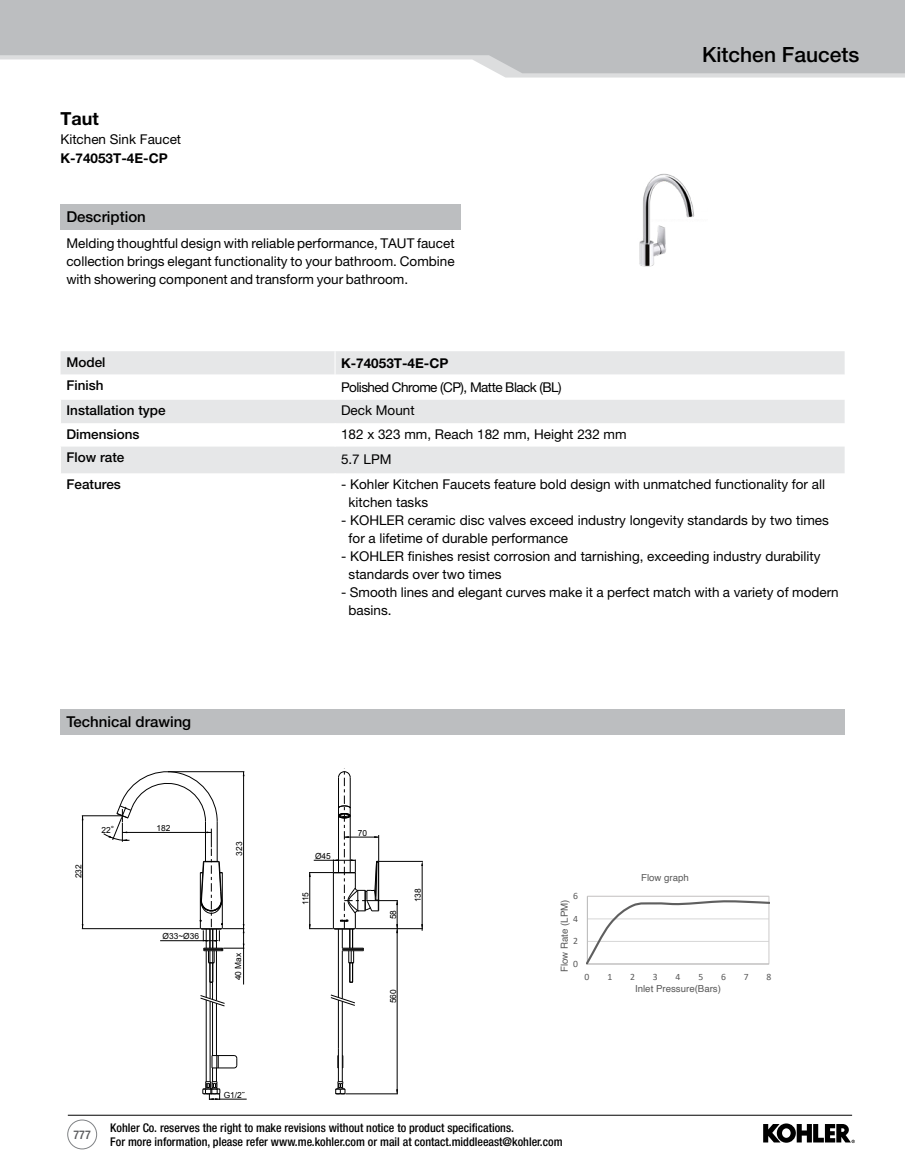
<style>
.page{position:relative;width:905px;height:1175px;background:#fff}
.page>*{position:absolute;margin:0;border:0;box-sizing:border-box;transform-origin:0 0}
.t1{font:500 21px "Helvetica Neue LT Pro";color:#000}
.t2{font:700 18px "Helvetica Neue LT Pro";color:#000}
.t3{font:500 15px "Helvetica Neue LT Pro";color:#000}
.t4{font:13.5px/23.9px "Helvetica Neue LT Pro";color:#000}
.t5{font:500 13.5px "Helvetica Neue LT Pro";color:#000}
.t6{font:500 condensed 12px/13.5px "Helvetica Neue LT Pro";color:#000}
.t7{font:500 condensed 12px "Helvetica Neue LT Pro";color:#58595b}
.t8{font:9.6px "Helvetica";color:#595959}
.t9{font:9.6px "Calibri";color:#595959}
.t10{font:8.4px "Arial";color:#000}
.s1{font-weight:700}
</style>
<div class="page">
<hr style="left:68px;top:1115px;width:784px;height:1px;background:#000">
<svg style="left:498px;top:73px;width:406px;height:5px;background:#dddedf"></svg>
<svg style="left:0;top:0;width:904px;height:73px;background:#c3c5c7"></svg>
<svg style="left:763px;top:1123px;width:91px;height:20px"></svg>
<div style="left:67px;top:1119px;width:30px;height:30px;border:1px solid #808285;border-radius:50%"></div>
<div style="left:60px;top:709px;width:784px;height:26px;background:#bcbec0"></div>
<svg style="left:60px;top:351px;width:784px;height:122px"></svg>
<div style="left:60px;top:204px;width:400px;height:25px;background:#bcbec0"></div>
<svg style="left:337px;top:1055px;width:5px;height:13px"></svg>
<hr style="left:338px;top:929px;width:1px;height:68px;background:#000">
<hr style="left:345px;top:1093px;width:53px;height:1px;background:#000">
<hr style="left:356px;top:928px;width:67px;height:1px;background:#000">
<hr style="left:367px;top:900px;width:31px;height:1px;background:#000">
<hr style="left:379px;top:861px;width:44px;height:1px;background:#000">
<hr style="left:397px;top:900px;width:1px;height:193px;background:#000">
<hr style="left:422px;top:865px;width:1px;height:65px;background:#000">
<hr style="left:342px;top:950px;width:1px;height:48px;background:#000">
<hr style="left:338px;top:1000px;width:1px;height:48px;background:#000">
<hr style="left:338px;top:1048px;width:1px;height:33px;background:#000">
<hr style="left:342px;top:1001px;width:1px;height:80px;background:#000">
<svg style="left:335px;top:1081px;width:11px;height:13px"></svg>
<hr style="left:206px;top:999px;width:1px;height:82px;background:#000">
<hr style="left:210px;top:1001px;width:1px;height:80px;background:#000">
<hr style="left:212px;top:1002px;width:1px;height:53px;background:#000">
<hr style="left:216px;top:1003px;width:1px;height:52px;background:#000">
<svg style="left:309px;top:768px;width:70px;height:215px"></svg>
<svg style="left:202px;top:1055px;width:35px;height:44px"></svg>
<hr style="left:209px;top:1098px;width:38px;height:1px;background:#000">
<hr style="left:82px;top:815px;width:1px;height:113px;background:#000">
<hr style="left:82px;top:928px;width:118px;height:1px;background:#000">
<hr style="left:82px;top:815px;width:40px;height:1px;background:#000">
<svg style="left:103px;top:771px;width:141px;height:235px"></svg>
<svg style="left:330px;top:994px;width:25px;height:12px"></svg>
<img style="left:639px;top:173px;width:56px;height:94px">
<div style="left:587px;top:895px;width:182px;height:69px;border:1px solid #d0cece"></div>
<hr style="left:587px;top:896px;width:1px;height:68px;background:#bfbfbf">
<svg style="left:587px;top:899px;width:182px;height:65px"></svg>
<p class="t2" style="left:60px;top:107px;width:40px">Taut</p>
<p class="t4" style="left:60px;top:129px;width:122px;line-height:19.2px">Kitchen Sink Faucet<br><span class="s1">K-74053T-4E-CP</span></p>
<p class="t3" style="left:66px;top:208px;width:81px">Description</p>
<p class="t4" style="left:66px;top:234px;width:390px;line-height:18px;text-align:justify">Melding thoughtful design with reliable performance, TAUT faucet collection brings elegant functionality to your bathroom. Combine with showering component and transform your bathroom.</p>
<p class="t5" style="left:67px;top:354px;width:41px">Model</p>
<p class="t5" style="left:67px;top:377px;width:39px">Finish</p>
<p class="t5" style="left:67px;top:402px;width:101px">Installation type</p>
<p class="t5" style="left:67px;top:426px;width:75px">Dimensions</p>
<p class="t5" style="left:67px;top:449px;width:59px">Flow rate</p>
<p class="t4" style="left:341px;top:351px;width:287px"><span class="s1">K-74053T-4E-CP<br></span>Polished Chrome (CP), Matte Black (BL)<br>Deck Mount<br>182 x 323 mm, Reach 182 mm, Height 232 mm<br>5.7 LPM</p>
<p class="t1" style="left:702px;top:42px;width:159px">Kitchen Faucets</p>
<p class="t5" style="left:67px;top:476px;width:56px">Features</p>
<p class="t4" style="left:341px;top:472px;width:485px">- Kohler Kitchen Faucets feature bold design with unmatched functionality for all</p>
<p class="t4" style="left:348px;top:490px;width:81px">kitchen tasks</p>
<p class="t4" style="left:341px;top:508px;width:489px">- KOHLER ceramic disc valves exceed industry longevity standards by two times</p>
<p class="t4" style="left:348px;top:526px;width:221px">for a lifetime of durable performance</p>
<p class="t4" style="left:341px;top:544px;width:481px">- KOHLER finishes resist corrosion and tarnishing, exceeding industry durability</p>
<p class="t4" style="left:348px;top:562px;width:154px">standards over two times</p>
<p class="t4" style="left:341px;top:580px;width:499px">- Smooth lines and elegant curves make it a perfect match with a variety of modern</p>
<p class="t4" style="left:348px;top:598px;width:45px">basins.</p>
<p class="t3" style="left:66px;top:713px;width:126px">Technical drawing</p>
<p class="t10" style="left:73px;top:878px;width:15px;rotate:-90deg">232</p>
<p class="t10" style="left:102px;top:824px;width:14px">22°</p>
<p class="t10" style="left:156px;top:823px;width:15px">182</p>
<p class="t10" style="left:162px;top:931px;width:38px">Ø33~Ø36</p>
<p class="t10" style="left:234px;top:855px;width:15px;rotate:-90deg">323</p>
<p class="t10" style="left:233px;top:980px;width:29px;rotate:-90deg">40 Max</p>
<p class="t10" style="left:224px;top:1089px;width:22px">G1/2˝</p>
<p class="t10" style="left:315px;top:850px;width:17px">Ø45</p>
<p class="t10" style="left:300px;top:905px;width:15px;rotate:-90deg">115</p>
<p class="t10" style="left:357px;top:827px;width:11px">70</p>
<p class="t10" style="left:388px;top:919px;width:11px;rotate:-90deg">58</p>
<p class="t10" style="left:412px;top:902px;width:15px;rotate:-90deg">138</p>
<p class="t10" style="left:387px;top:1003px;width:15px;rotate:-90deg">560</p>
<p class="t9" style="left:573px;top:889px;width:6px">6</p>
<p class="t8" style="left:557px;top:972px;width:74px;rotate:-90deg">Flow Rate (LPM)</p>
<p class="t9" style="left:573px;top:911px;width:6px">4</p>
<p class="t9" style="left:573px;top:934px;width:6px">2</p>
<p class="t9" style="left:573px;top:956px;width:6px">0</p>
<p class="t8" style="left:641px;top:870px;width:49px">Flow graph</p>
<p class="t9" style="left:584px;top:969px;width:6px">0</p>
<p class="t9" style="left:607px;top:969px;width:6px">1</p>
<p class="t9" style="left:630px;top:969px;width:6px">2</p>
<p class="t9" style="left:653px;top:969px;width:6px">3</p>
<p class="t9" style="left:675px;top:969px;width:6px">4</p>
<p class="t9" style="left:698px;top:969px;width:6px">5</p>
<p class="t9" style="left:721px;top:969px;width:6px">6</p>
<p class="t9" style="left:743px;top:969px;width:6px">7</p>
<p class="t9" style="left:766px;top:969px;width:6px">8</p>
<p class="t8" style="left:635px;top:981px;width:87px">Inlet Pressure(Bars)</p>
<p class="t7" style="left:74px;top:1127px;width:19px">777</p>
<p class="t6" style="left:110px;top:1120px;width:454px">Kohler Co. reserves the right to make revisions without notice to product specifications.<br>For more information, please refer www.me.kohler.com or mail at contact.middleeast@kohler.com</p>
</div>
